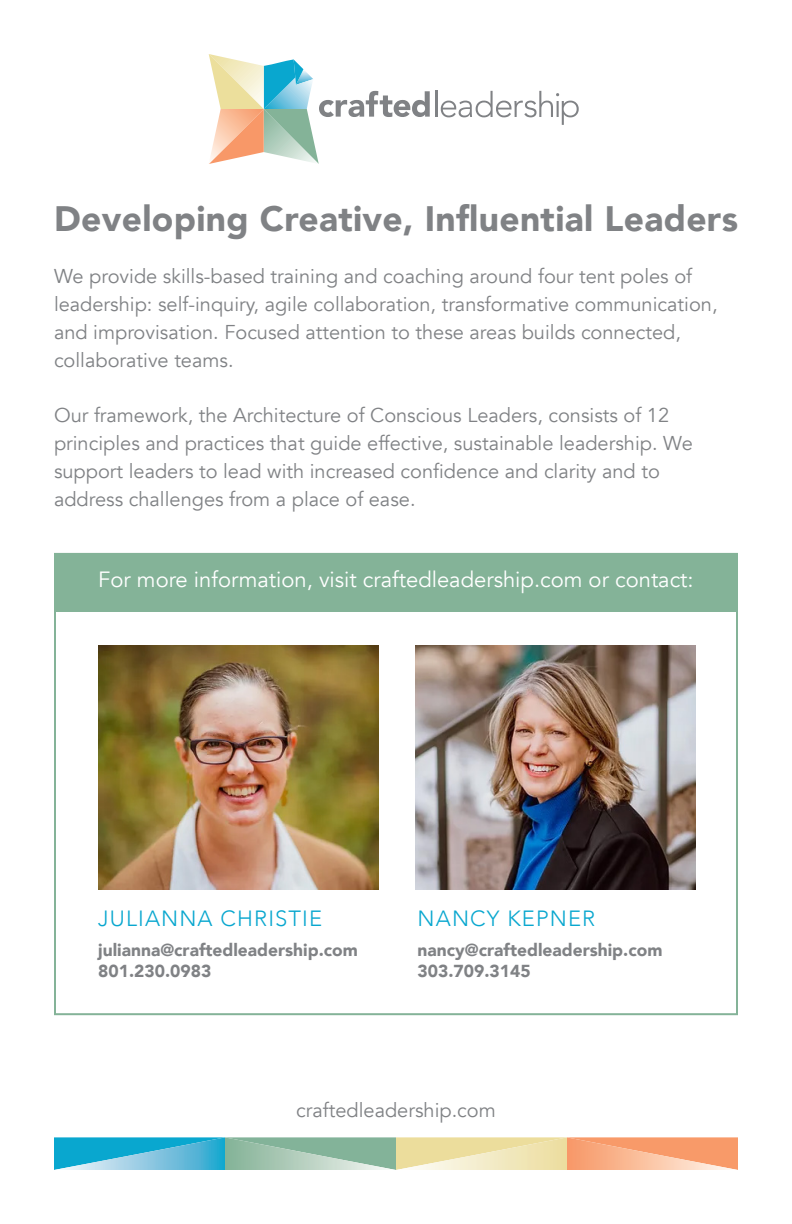
<style>
.page{position:relative;width:792px;height:1224px;background:#fff}
.page>*{position:absolute;margin:0;border:0;box-sizing:border-box;transform-origin:0 0}
.t1{font:900 35.2px "Avenir";letter-spacing:.01em;color:#808285}
.t2{font:22px "Avenir";color:#fff}
.t3{font:300 22px "Avenir";letter-spacing:.05em;color:#09a7cf}
.t4{font:20px/28px "Avenir";color:#808285}
.t5{font:900 17.4px/20.8px "Avenir";color:#808285}
</style>
<div class="page">
<svg style="left:54px;top:1137px;width:684px;height:33px;background:#b0c0ab"></svg>
<hr style="left:435px;top:91px;width:2px;height:26px;background:#808285">
<svg style="left:441px;top:91px;width:138px;height:34px"></svg>
<svg style="left:209px;top:54px;width:221px;height:110px"></svg>
<img style="left:98px;top:645px;width:281px;height:244px">
<img style="left:416px;top:645px;width:280px;height:244px">
<div style="left:54px;top:553px;width:684px;height:59px;background:#84b398"></div>
<p class="t1" style="left:54px;top:189px;width:686px">Developing Creative, Influential Leaders</p>
<p class="t4" style="left:54px;top:263px;width:665px">We provide skills-based training and coaching around four tent poles of leadership: self-inquiry, agile collaboration, transformative communication, and improvisation. Focused attention to these areas builds connected, collaborative teams.</p>
<p class="t4" style="left:54px;top:402px;width:640px">Our framework, the Architecture of Conscious Leaders, consists of 12 principles and practices that guide effective, sustainable leadership. We support leaders to lead with increased confidence and clarity and to address challenges from a place of ease.</p>
<p class="t2" style="left:98px;top:566px;width:597px">For more information, visit craftedleadership.com or contact:</p>
<p class="t3" style="left:98px;top:906px;width:225px">JULIANNA CHRISTIE</p>
<p class="t5" style="left:98px;top:939px;width:261px">julianna@craftedleadership.com<br>801.230.0983</p>
<p class="t3" style="left:418px;top:906px;width:179px">NANCY KEPNER</p>
<p class="t5" style="left:418px;top:939px;width:246px">nancy@craftedleadership.com<br>303.709.3145</p>
<p class="t4" style="left:296px;top:1097px;width:201px">craftedleadership.com</p>
</div>
